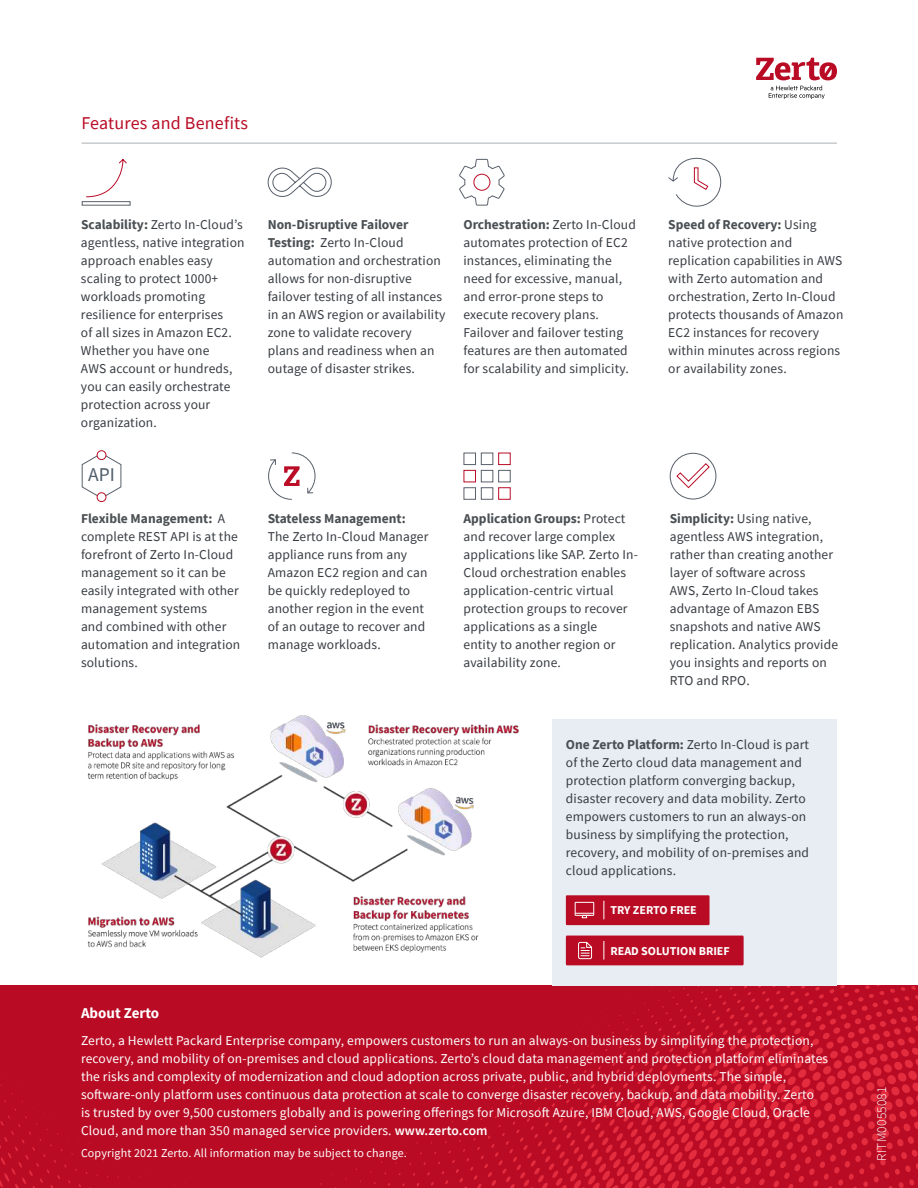
<style>
.page{position:relative;width:918px;height:1188px;background:#fff}
.page>*{position:absolute;margin:0;border:0;box-sizing:border-box;transform-origin:0 0}
.t1{font:19.5px "Source Sans Pro";color:#4f5e6b}
.t2{font:18px "Source Sans Pro";letter-spacing:.01em;color:#b90b24}
.t3{font:700 15px "Source Sans Pro";color:#fff}
.t4{font:13.5px/18px "Source Sans Pro";letter-spacing:.01em;color:#373b41}
.t5{font:13.5px/18px "Source Sans Pro";letter-spacing:.01em;color:#fff}
.t6{font:700 13.5px "Source Sans Pro";color:#4a4f53}
.t7{font:300 13.5px "Source Sans Pro";letter-spacing:.01em;color:#fff}
.t8{font:12px "Source Sans Pro";letter-spacing:.01em;color:#fff}
.t9{font:700 12px "Source Sans Pro";color:#fff}
.s1{font-weight:700;color:#4a4f53}
.s2{font-weight:600}
</style>
<div class="page">
<svg style="left:0;top:986px;width:918px;height:202px;background:#bd0e26"></svg>
<svg style="left:756px;top:58px;width:81px;height:41px"></svg>
<div style="left:552px;top:719px;width:285px;height:266px;background:#e8edf3"></div>
<div style="left:82px;top:201px;width:49px;height:5px;border:1px solid #59606b"></div>
<svg style="left:86px;top:159px;width:41px;height:39px"></svg>
<div style="left:670px;top:453px;width:46px;height:46px;border:1px solid #59606b;border-radius:50%"></div>
<svg style="left:676px;top:463px;width:34px;height:26px"></svg>
<svg style="left:81px;top:450px;width:41px;height:52px"></svg>
<svg style="left:268px;top:452px;width:48px;height:48px"></svg>
<svg style="left:463px;top:452px;width:48px;height:48px"></svg>
<div style="left:498px;top:487px;width:13px;height:13px;border:1px solid #ba0c26"></div>
<svg style="left:459px;top:159px;width:46px;height:47px"></svg>
<div style="left:474px;top:174px;width:16px;height:17px;border:1px solid #ba0c26;border-radius:50%"></div>
<svg style="left:267px;top:167px;width:65px;height:30px"></svg>
<svg style="left:668px;top:157px;width:54px;height:50px"></svg>
<hr style="left:82px;top:143px;width:755px;height:1px;background:#abb0b4">
<img style="left:87px;top:715px;width:432px;height:243px">
<svg style="left:566px;top:895px;width:144px;height:30px;background:#bb142c"></svg>
<div style="left:566px;top:936px;width:178px;height:29px;background:#b90b24"></div>
<h2 class="t2" style="left:81px;top:112px;width:168px">Features and Benefits</h2>
<p class="t4" style="left:81px;top:217px;width:165px"><span class="s1">Scalability:</span> Zerto In-Cloud’s agentless, native integration approach enables easy scaling to protect 1000+ workloads promoting resilience for enterprises<br>of all sizes in Amazon EC2.<br>Whether you have one<br>AWS account or hundreds, you can easily orchestrate protection across your organization.</p>
<p class="t4" style="left:668px;top:217px;width:177px"><span class="s1">Speed of Recovery:</span> Using native protection and replication capabilities in AWS with Zerto automation and orchestration, Zerto In-Cloud protects thousands of Amazon<br>EC2 instances for recovery within minutes across regions or availability zones.</p>
<p class="t4" style="left:268px;top:217px;width:179px"><span class="s1">Non-Disruptive Failover<br>Testing:</span> Zerto In-Cloud automation and orchestration allows for non-disruptive failover testing of all instances in an AWS region or availability zone to validate recovery plans and readiness when an outage of disaster strikes.</p>
<p class="t4" style="left:463px;top:217px;width:174px"><span class="s1">Orchestration:</span> Zerto In-Cloud automates protection of EC2 instances, eliminating the need for excessive, manual, and error-prone steps to execute recovery plans.<br>Failover and failover testing features are then automated for scalability and simplicity.</p>
<h1 class="t1" style="left:88px;top:467px;width:28px">API</h1>
<p class="t4" style="left:81px;top:511px;width:161px"><span class="s1">Flexible Management:</span> A complete REST API is at the forefront of Zerto In-Cloud management so it can be easily integrated with other management systems<br>and combined with other automation and integration solutions.</p>
<p class="t6" style="left:268px;top:513px;width:140px">Stateless Management:</p>
<p class="t4" style="left:268px;top:529px;width:162px">The Zerto In-Cloud Manager appliance runs from any<br>Amazon EC2 region and can be quickly redeployed to another region in the event of an outage to recover and manage workloads.</p>
<p class="t4" style="left:464px;top:511px;width:176px"><span class="s1">Application Groups:</span> Protect and recover large complex applications like SAP. Zerto In-<br>Cloud orchestration enables application-centric virtual protection groups to recover applications as a single<br>entity to another region or availability zone.</p>
<p class="t4" style="left:670px;top:511px;width:170px"><span class="s1">Simplicity:</span> Using native, agentless AWS integration, rather than creating another layer of software across<br>AWS, Zerto In-Cloud takes advantage of Amazon EBS snapshots and native AWS replication. Analytics provide you insights and reports on<br>RTO and RPO.</p>
<p class="t4" style="left:566px;top:737px;width:245px"><span class="s1">One Zerto Platform:</span> Zerto In-Cloud is part of the Zerto cloud data management and protection platform converging backup, disaster recovery and data mobility. Zerto empowers customers to run an always-on business by simplifying the protection, recovery, and mobility of on-premises and cloud applications.</p>
<p class="t9" style="left:610px;top:906px;width:88px">TRY ZERTO FREE</p>
<p class="t9" style="left:610px;top:946px;width:121px">READ SOLUTION BRIEF</p>
<p class="t3" style="left:81px;top:1007px;width:80px">About Zerto</p>
<p class="t5" style="left:81px;top:1032px;width:749px">Zerto, a Hewlett Packard Enterprise company, empowers customers to run an always-on business by simplifying the protection, recovery, and mobility of on-premises and cloud applications. Zerto’s cloud data management and protection platform eliminates the risks and complexity of modernization and cloud adoption across private, public, and hybrid deployments. The simple, software-only platform uses continuous data protection at scale to converge disaster recovery, backup, and data mobility. Zerto<br>is trusted by over 9,500 customers globally and is powering offerings for Microsoft Azure, IBM Cloud, AWS, Google Cloud, Oracle Cloud, and more than 350 managed service providers. <span class="s2">www.zerto.com</span></p>
<p class="t8" style="left:81px;top:1149px;width:327px">Copyright 2021 Zerto. All information may be subject to change.</p>
<p class="t7" style="left:873px;top:1161px;width:76px;rotate:-90deg">RITM0055081</p>
</div>
